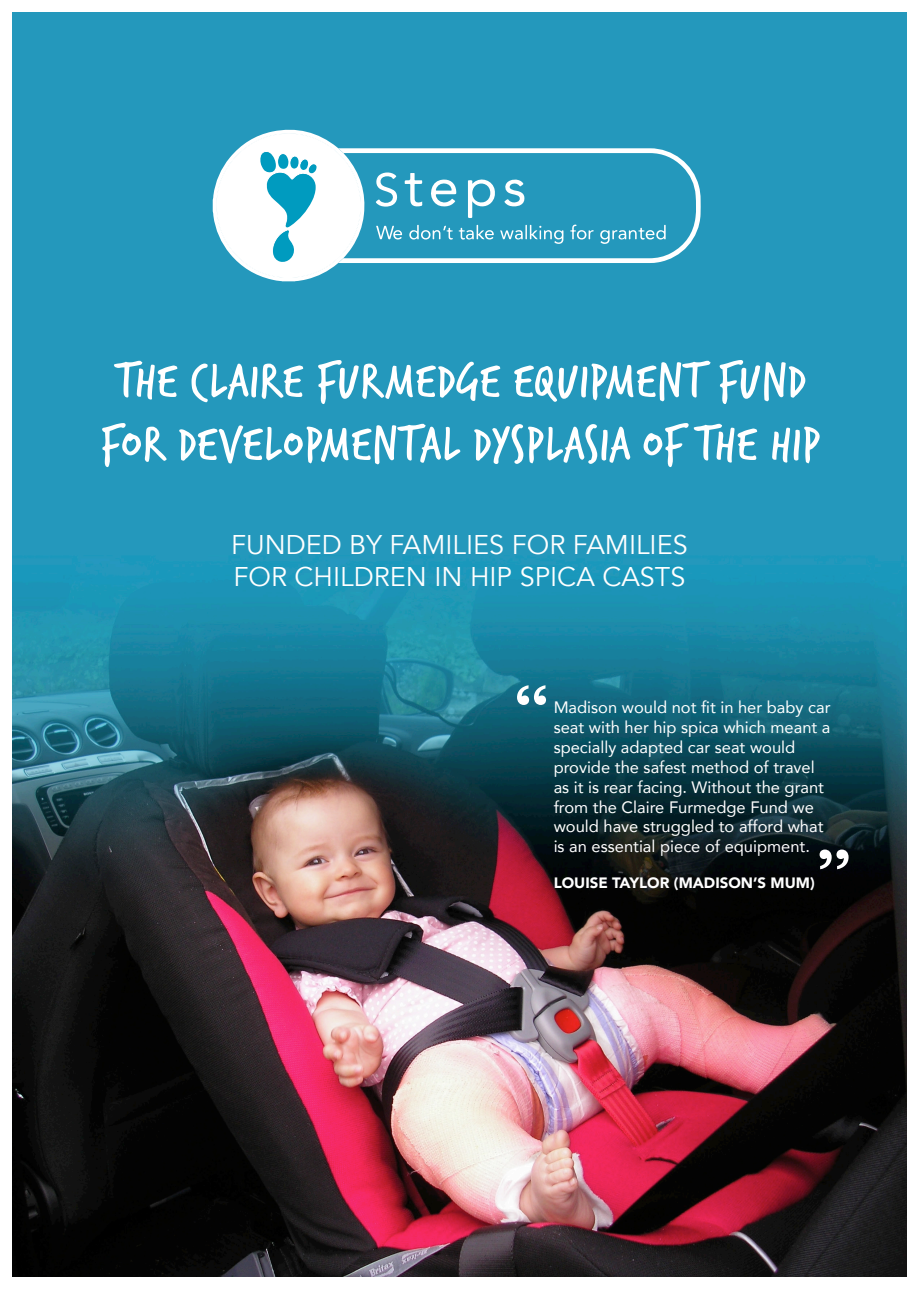
<style>
.page{position:relative;width:919px;height:1289px;background:#fff}
.page>*{position:absolute;margin:0;border:0;box-sizing:border-box;transform-origin:0 0}
.t1{font:72px "Clarendon URW";color:#fff}
.t2{font:52.5px/63px "Verveine";color:#fff}
.t3{font:27px/32.4px "Avenir";color:#fff}
.t4{font:16.5px/19.8px "Avenir";color:#fff}
.t5{font:900 15px "Avenir";color:#fff}
</style>
<div class="page">
<img style="left:13px;top:13px;width:893px;height:1263px">
<svg style="left:213px;top:91px;width:487px;height:190px"></svg>
<h2 class="t2" style="left:99px;top:349px;width:722px">THE CLAIRE FURMEDGE EQUIPMENT FUND<br>FOR DEVELOPMENTAL DYSPLASIA OF THE HIP</h2>
<h3 class="t3" style="left:231px;top:528px;width:458px">FUNDED BY FAMILIES FOR FAMILIES<br>FOR CHILDREN IN HIP SPICA CASTS</h3>
<h1 class="t1" style="left:513px;top:657px;width:36px">“</h1>
<p class="t4" style="left:553px;top:697px;width:278px">Madison would not fit in her baby car seat with her hip spica which meant a specially adapted car seat would provide the safest method of travel as it is rear facing. Without the grant from the Claire Furmedge Fund we would have struggled to afford what is an essential piece of equipment.</p>
<p class="t5" style="left:553px;top:870px;width:262px">LOUISE TAYLOR (MADISON’S MUM)</p>
<h1 class="t1" style="left:852px;top:897px;width:36px;rotate:-180deg">“</h1>
</div>
